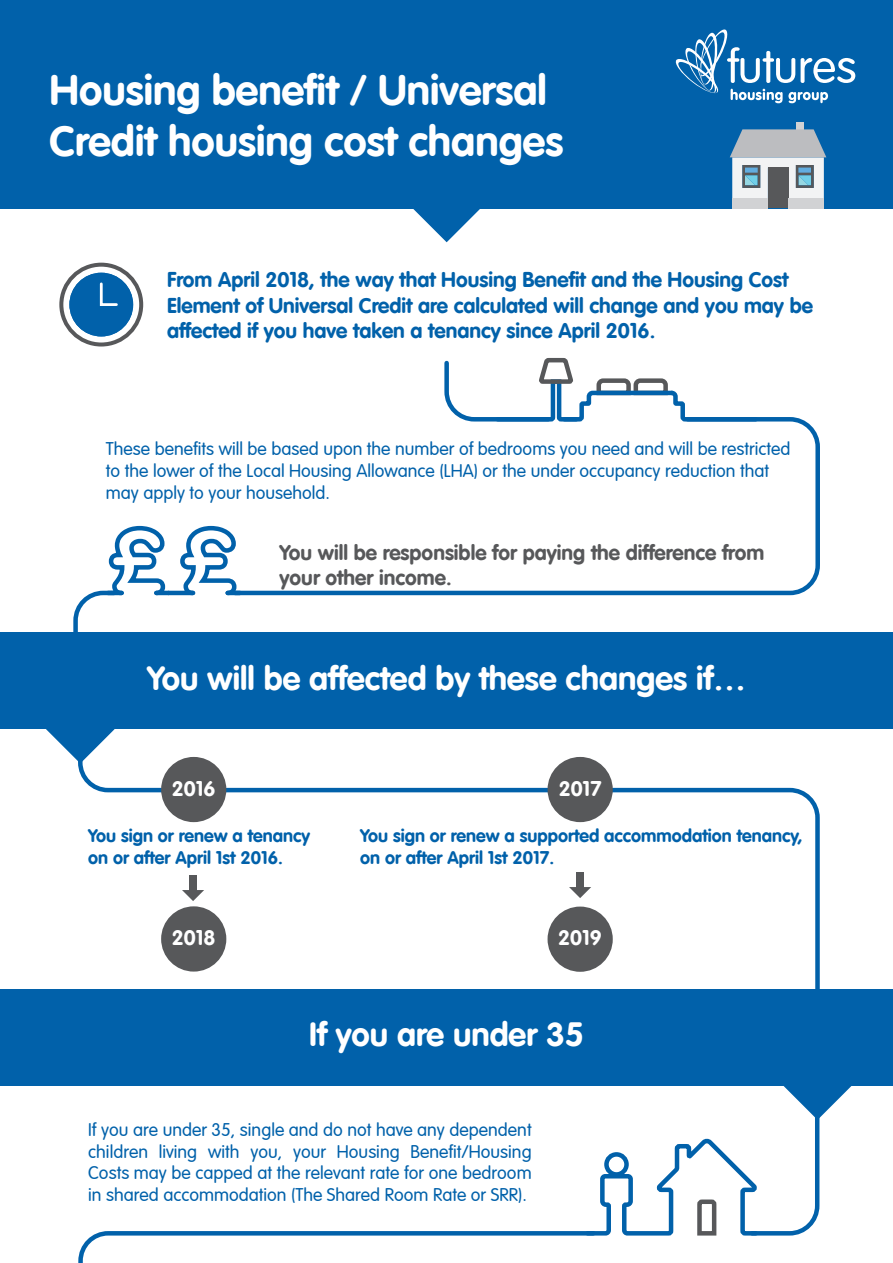
<style>
.page{position:relative;width:893px;height:1263px;background:#fff}
.page>*{position:absolute;margin:0;border:0;box-sizing:border-box;transform-origin:0 0}
.t1{font:700 42px/50.4px "VAG Rounded Std";color:#fff}
.t2{font:700 33px "VAG Rounded Std";color:#fff}
.t3{font:700 21px/25.2px "VAG Rounded Std";color:#0161aa}
.t4{font:700 21px/25.2px "VAG Rounded Std";color:#57585a}
.t5{font:700 20.85px "VAG Rounded Std";color:#fff}
.t6{font:300 18px/21.6px "VAG Rounded";color:#0161aa}
.t7{font:700 18px/21.6px "VAG Rounded Std";color:#0161aa}
</style>
<div class="page">
<div style="left:0;top:632px;width:893px;height:97px;background:#0161aa"></div>
<svg style="left:240px;top:417px;width:580px;height:179px"></svg>
<div style="left:0;top:0;width:893px;height:208px;background:#0161aa"></div>
<svg style="left:73px;top:525px;width:96px;height:107px"></svg>
<hr style="left:108px;top:591px;width:14px;height:4px;background:#0161aa">
<hr style="left:156px;top:591px;width:12px;height:4px;background:#0161aa">
<svg style="left:177px;top:525px;width:63px;height:71px"></svg>
<hr style="left:168px;top:591px;width:25px;height:4px;background:#0161aa">
<hr style="left:228px;top:591px;width:12px;height:4px;background:#0161aa">
<svg style="left:675px;top:29px;width:180px;height:74px"></svg>
<svg style="left:412px;top:208px;width:69px;height:34px"></svg>
<svg style="left:46px;top:729px;width:30px;height:30px"></svg>
<div style="left:0;top:988px;width:893px;height:97px;background:#0161aa"></div>
<svg style="left:52px;top:256px;width:98px;height:98px"></svg>
<div style="left:59px;top:263px;width:84px;height:83px;border:4px solid #57585a;border-radius:50%"></div>
<div style="left:69px;top:273px;width:64px;height:63px;background:#0161aa;border-radius:50%"></div>
<svg style="left:99px;top:282px;width:19px;height:24px"></svg>
<svg style="left:442px;top:358px;width:318px;height:66px"></svg>
<svg style="left:76px;top:729px;width:746px;height:260px"></svg>
<div style="left:161px;top:757px;width:65px;height:65px;background:#57585a;border-radius:50%"></div>
<div style="left:161px;top:906px;width:65px;height:65px;background:#57585a;border-radius:50%"></div>
<div style="left:548px;top:757px;width:65px;height:65px;background:#57585a;border-radius:50%"></div>
<div style="left:548px;top:906px;width:65px;height:66px;background:#57585a;border-radius:50%"></div>
<svg style="left:76px;top:1085px;width:776px;height:178px"></svg>
<div style="left:796px;top:122px;width:7px;height:7px;background:#d1d2d4"></div>
<svg style="left:730px;top:129px;width:96px;height:69px;background:#b0bfca"></svg>
<div style="left:768px;top:168px;width:20px;height:40px;background:#57585a"></div>
<div style="left:732px;top:198px;width:36px;height:10px;background:#d1d2d4"></div>
<div style="left:788px;top:198px;width:36px;height:10px;background:#d1d2d4"></div>
<div style="left:189px;top:875px;width:8px;height:22px;background:#57585a"></div>
<svg style="left:182px;top:890px;width:22px;height:11px"></svg>
<div style="left:576px;top:873px;width:8px;height:21px;background:#57585a"></div>
<svg style="left:569px;top:887px;width:22px;height:11px"></svg>
<h1 class="t1" style="left:50px;top:67px;width:515px">Housing benefit / Universal<br>Credit housing cost changes</h1>
<p class="t3" style="left:167px;top:268px;width:647px">From April 2018, the way that Housing Benefit and the Housing Cost<br>Element of Universal Credit are calculated will change and you may be affected if you have taken a tenancy since April 2016.</p>
<p class="t6" style="left:106px;top:439px;width:686px">These benefits will be based upon the number of bedrooms you need and will be restricted to the lower of the Local Housing Allowance (LHA) or the under occupancy reduction that may apply to your household.</p>
<p class="t4" style="left:280px;top:541px;width:486px">You will be responsible for paying the difference from your other income.</p>
<h2 class="t2" style="left:147px;top:658px;width:601px">You will be affected by these changes if…</h2>
<p class="t5" style="left:172px;top:776px;width:45px">2016</p>
<p class="t5" style="left:559px;top:776px;width:44px">2017</p>
<p class="t7" style="left:88px;top:825px;width:223px">You sign or renew a tenancy on or after April 1st 2016.</p>
<p class="t7" style="left:360px;top:826px;width:444px">You sign or renew a supported accommodation tenancy, on or after April 1st 2017.</p>
<p class="t5" style="left:172px;top:925px;width:45px">2018</p>
<p class="t5" style="left:558px;top:926px;width:45px">2019</p>
<h2 class="t2" style="left:309px;top:1015px;width:276px">If you are under 35</h2>
<p class="t6" style="left:88px;top:1120px;width:445px;text-align:justify">If you are under 35, single and do not have any dependent children living with you, your Housing Benefit/Housing Costs may be capped at the relevant rate for one bedroom in shared accommodation (The Shared Room Rate or SRR).</p>
</div>
